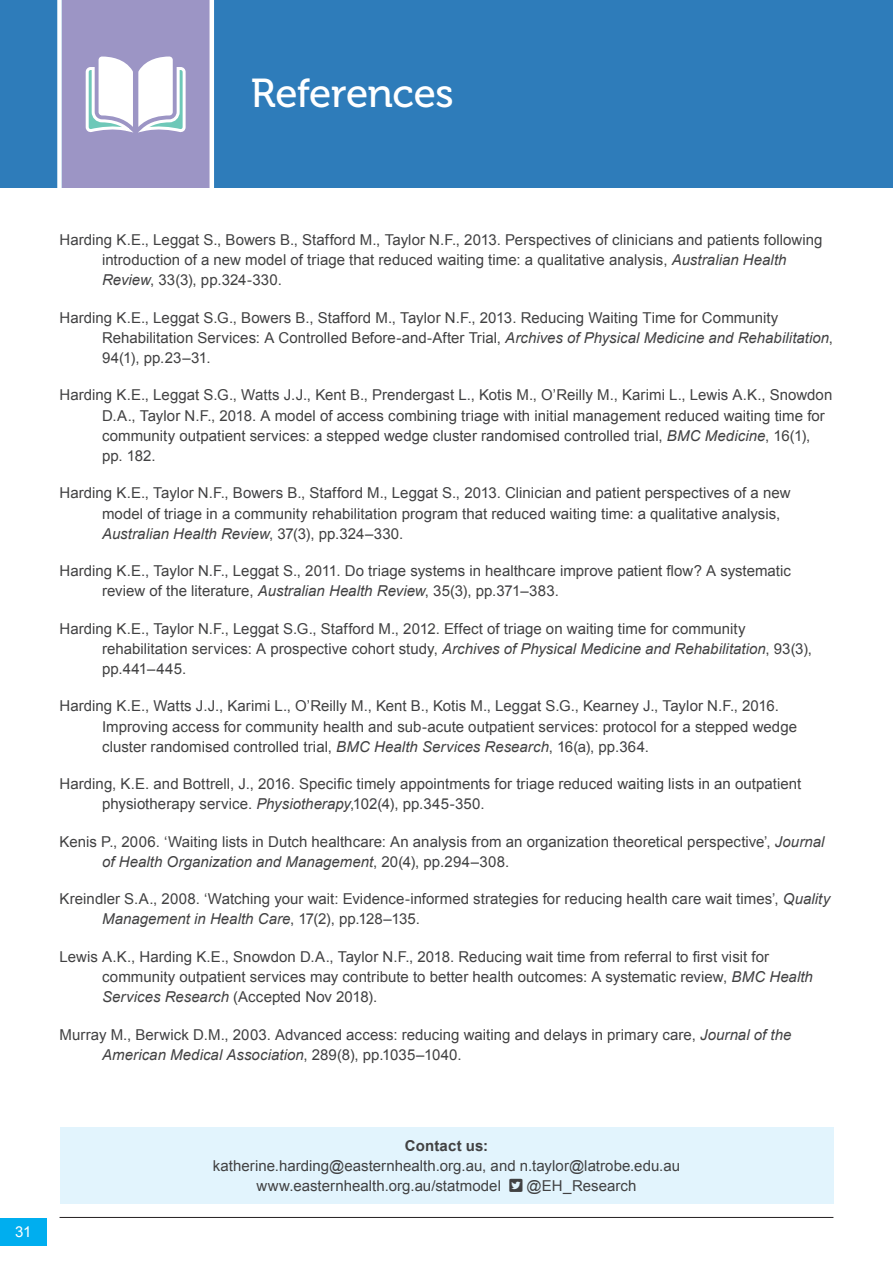
<style>
.page{position:relative;width:893px;height:1263px;background:#fff}
.page>*{position:absolute;margin:0;border:0;box-sizing:border-box;transform-origin:0 0}
.t1{font:40.35px "Museo 500";letter-spacing:-.01em;color:#fff}
.t2{font:15px/20.2px "Arial";letter-spacing:.005em;color:#414142}
.t3{font:700 15px "Arial";letter-spacing:.01em;color:#414142}
.t4{font:15px "Arial";color:#fff}
.s1{font-style:italic}
</style>
<div class="page">
<hr style="left:60px;top:1217px;width:773px;height:1px;background:#231f20">
<div style="left:0;top:1217px;width:47px;height:28px;background:#00aeef"></div>
<div style="left:0;top:0;width:893px;height:187px;background:#2e7cba"></div>
<div style="left:62px;top:0;width:148px;height:187px;background:#9c95c5"></div>
<div style="left:57px;top:0;width:5px;height:191px;background:#fff"></div>
<hr style="left:210px;top:0;width:4px;height:191px;background:#fff">
<svg style="left:85px;top:57px;width:101px;height:76px"></svg>
<div style="left:60px;top:1127px;width:773px;height:76px;background:#e2f4fd"></div>
<h1 class="t1" style="left:251px;top:71px;width:205px">References</h1>
<p class="t4" style="left:15px;top:1222px;width:18px">31</p>
<p class="t2" style="left:102px;top:230px;width:722px;text-indent:-43px">Harding K.E., Leggat S., Bowers B., Stafford M., Taylor N.F., 2013. Perspectives of clinicians and patients following introduction of a new model of triage that reduced waiting time: a qualitative analysis, <span class="s1">Australian Health<br>Review</span>, 33(3), pp.324-330.</p>
<p class="t2" style="left:102px;top:307px;width:732px;text-indent:-43px">Harding K.E., Leggat S.G., Bowers B., Stafford M., Taylor N.F., 2013. Reducing Waiting Time for Community<br>Rehabilitation Services: A Controlled Before-and-After Trial, <span class="s1">Archives of Physical Medicine and Rehabilitation</span>,<br>94(1), pp.23–31.</p>
<p class="t2" style="left:102px;top:385px;width:732px;text-indent:-43px">Harding K.E., Leggat S.G., Watts J.J., Kent B., Prendergast L., Kotis M., O’Reilly M., Karimi L., Lewis A.K., Snowdon D.A., Taylor N.F., 2018. A model of access combining triage with initial management reduced waiting time for community outpatient services: a stepped wedge cluster randomised controlled trial, <span class="s1">BMC Medicine</span>, 16(1), pp. 182.</p>
<p class="t2" style="left:102px;top:483px;width:690px;text-indent:-43px">Harding K.E., Taylor N.F., Bowers B., Stafford M., Leggat S., 2013. Clinician and patient perspectives of a new model of triage in a community rehabilitation program that reduced waiting time: a qualitative analysis,<br><span class="s1">Australian Health Review</span>, 37(3), pp.324–330.</p>
<p class="t2" style="left:102px;top:561px;width:690px;text-indent:-43px">Harding K.E., Taylor N.F., Leggat S., 2011. Do triage systems in healthcare improve patient flow? A systematic review of the literature, <span class="s1">Australian Health Review</span>, 35(3), pp.371–383.</p>
<p class="t2" style="left:102px;top:618px;width:711px;text-indent:-43px">Harding K.E., Taylor N.F., Leggat S.G., Stafford M., 2012. Effect of triage on waiting time for community rehabilitation services: A prospective cohort study, <span class="s1">Archives of Physical Medicine and Rehabilitation</span>, 93(3), pp.441–445.</p>
<p class="t2" style="left:102px;top:696px;width:696px;text-indent:-43px">Harding K.E., Watts J.J., Karimi L., O’Reilly M., Kent B., Kotis M., Leggat S.G., Kearney J., Taylor N.F., 2016.<br>Improving access for community health and sub-acute outpatient services: protocol for a stepped wedge cluster randomised controlled trial, <span class="s1">BMC Health Services Research</span>, 16(a), pp.364.</p>
<p class="t2" style="left:102px;top:774px;width:701px;text-indent:-43px">Harding, K.E. and Bottrell, J., 2016. Specific timely appointments for triage reduced waiting lists in an outpatient physiotherapy service. <span class="s1">Physiotherapy</span>,102(4), pp.345-350.</p>
<p class="t2" style="left:102px;top:831px;width:724px;text-indent:-43px">Kenis P., 2006. ‘Waiting lists in Dutch healthcare: An analysis from an organization theoretical perspective’, <span class="s1">Journal of Health Organization and Management</span>, 20(4), pp.294–308.</p>
<p class="t2" style="left:102px;top:889px;width:730px;text-indent:-43px">Kreindler S.A., 2008. ‘Watching your wait: Evidence-informed strategies for reducing health care wait times’, <span class="s1">Quality<br>Management in Health Care</span>, 17(2), pp.128–135.</p>
<p class="t2" style="left:102px;top:946px;width:712px;text-indent:-43px">Lewis A.K., Harding K.E., Snowdon D.A., Taylor N.F., 2018. Reducing wait time from referral to first visit for community outpatient services may contribute to better health outcomes: A systematic review, <span class="s1">BMC Health<br>Services Research</span> (Accepted Nov 2018).</p>
<p class="t2" style="left:102px;top:1024px;width:691px;text-indent:-43px">Murray M., Berwick D.M., 2003. Advanced access: reducing waiting and delays in primary care, <span class="s1">Journal of the<br>American Medical Association</span>, 289(8), pp.1035–1040.</p>
<p class="t3" style="left:405px;top:1135px;width:85px">Contact us:</p>
<p class="t2" style="left:213px;top:1155px;width:469px;text-align:center">katherine.harding@easternhealth.org.au, and n.taylor@latrobe.edu.au www.easternhealth.org.au/statmodel ▼▼▲❑◆ @EH_Research</p>
</div>
